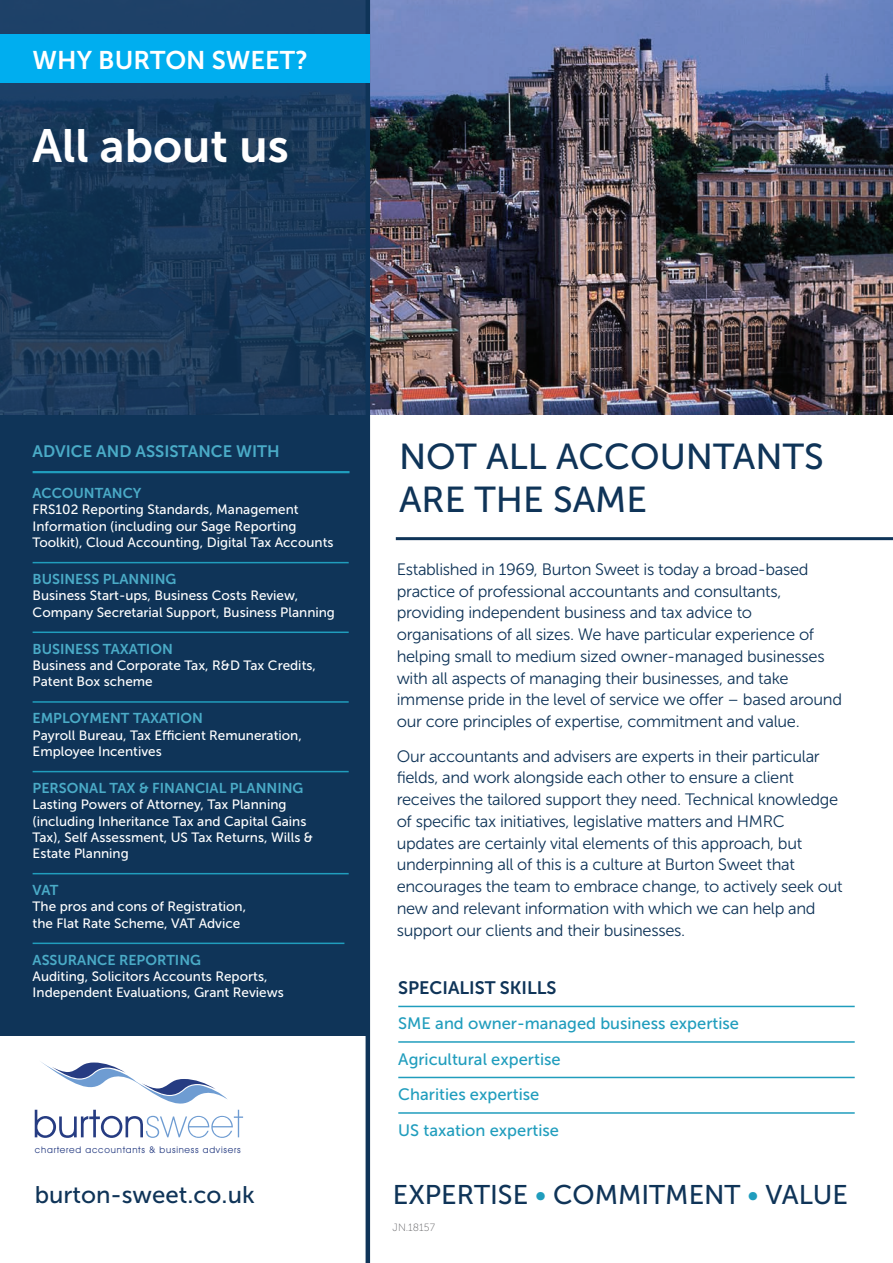
<style>
.page{position:relative;width:893px;height:1263px;background:#fff}
.page>*{position:absolute;margin:0;border:0;box-sizing:border-box;transform-origin:0 0}
.t1{font:46.5px "Museo Sans 700";color:#fff}
.t2{font:36px/43.2px "Museo Sans 500";color:#0f3458}
.t3{font:27px "Museo Sans 500";color:#0f3458}
.t4{font:25.5px "Museo Sans 700";color:#fff}
.t5{font:24px "Museo Sans 500";color:#0f3458}
.t6{font:18px "Museo Sans 700";color:#0f3458}
.t7{font:16.5px/21.8px "Museo Sans 300";letter-spacing:-.02em;color:#0f3458}
.t8{font:16.5px/35.5px "Museo Sans 500";color:#209dbd}
.t9{font:16.5px "Museo Sans 700";color:#4aabc7}
.t10{font:14.25px "Museo Sans 700";color:#4aabc7}
.t11{font:13.5px/16.2px "Museo Sans 500";color:#fff}
.t12{font:10.5px "Museo Sans 100";color:#636366}
.t13{font:9.15px "Avant Garde IT Cby BT";letter-spacing:.08em;color:#263c82}
.s1{color:#209dbd}
</style>
<div class="page">
<img style="left:370px;top:0;width:523px;height:415px">
<div style="left:0;top:415px;width:370px;height:620px;background:#0f3458"></div>
<svg style="left:0;top:0;width:366px;height:415px;background:#1a395b"></svg>
<svg style="left:35px;top:1061px;width:208px;height:77px"></svg>
<hr style="left:33px;top:471px;width:317px;height:2px;background:#209dbd">
<hr style="left:33px;top:562px;width:316px;height:1px;background:#209dbd">
<hr style="left:33px;top:631px;width:316px;height:2px;background:#209dbd">
<hr style="left:33px;top:701px;width:316px;height:2px;background:#209dbd">
<hr style="left:33px;top:771px;width:316px;height:1px;background:#209dbd">
<hr style="left:33px;top:873px;width:316px;height:1px;background:#209dbd">
<hr style="left:33px;top:942px;width:311px;height:2px;background:#209dbd">
<hr style="left:396px;top:537px;width:497px;height:3px;background:#0f3458">
<hr style="left:366px;top:0;width:4px;height:1263px;background:#0f3458">
<div style="left:0;top:34px;width:370px;height:48px;background:#00aeef"></div>
<hr style="left:398px;top:1006px;width:457px;height:1px;background:#209dbd">
<hr style="left:398px;top:1041px;width:457px;height:2px;background:#209dbd">
<hr style="left:398px;top:1077px;width:457px;height:1px;background:#209dbd">
<hr style="left:398px;top:1112px;width:457px;height:2px;background:#209dbd">
<h3 class="t4" style="left:33px;top:46px;width:277px">WHY BURTON SWEET?</h3>
<h1 class="t1" style="left:33px;top:120px;width:258px">All about us</h1>
<p class="t9" style="left:33px;top:442px;width:249px">ADVICE AND ASSISTANCE WITH</p>
<p class="t10" style="left:33px;top:485px;width:110px">ACCOUNTANCY</p>
<p class="t11" style="left:33px;top:502px;width:302px">FRS102 Reporting Standards, Management<br>Information (including our Sage Reporting<br>Toolkit), Cloud Accounting, Digital Tax Accounts</p>
<p class="t10" style="left:33px;top:571px;width:145px">BUSINESS PLANNING</p>
<p class="t11" style="left:33px;top:588px;width:304px">Business Start-ups, Business Costs Review,<br>Company Secretarial Support, Business Planning</p>
<p class="t10" style="left:33px;top:641px;width:142px">BUSINESS TAXATION</p>
<p class="t11" style="left:33px;top:657px;width:285px">Business and Corporate Tax, R&amp;D Tax Credits,<br>Patent Box scheme</p>
<p class="t10" style="left:33px;top:711px;width:172px">EMPLOYMENT TAXATION</p>
<p class="t11" style="left:33px;top:727px;width:271px">Payroll Bureau, Tax Efficient Remuneration,<br>Employee Incentives</p>
<p class="t10" style="left:33px;top:780px;width:272px">PERSONAL TAX &amp; FINANCIAL PLANNING</p>
<p class="t11" style="left:33px;top:797px;width:282px">Lasting Powers of Attorney, Tax Planning (including Inheritance Tax and Capital Gains Tax), Self Assessment, US Tax Returns, Wills &amp; Estate Planning</p>
<p class="t10" style="left:33px;top:882px;width:27px">VAT</p>
<p class="t11" style="left:33px;top:899px;width:215px">The pros and cons of Registration, the Flat Rate Scheme, VAT Advice</p>
<p class="t10" style="left:33px;top:952px;width:170px">ASSURANCE REPORTING</p>
<p class="t11" style="left:33px;top:968px;width:253px">Auditing, Solicitors Accounts Reports,<br>Independent Evaluations, Grant Reviews</p>
<p class="t13" style="left:35px;top:1144px;width:207px">chartered accountants &amp; business advisers</p>
<h3 class="t5" style="left:35px;top:1181px;width:221px">burton-sweet.co.uk</h3>
<h2 class="t2" style="left:399px;top:435px;width:426px">NOT ALL ACCOUNTANTS<br>ARE THE SAME</h2>
<p class="t7" style="left:397px;top:558px;width:447px">Established in 1969, Burton Sweet is today a broad-based practice of professional accountants and consultants, providing independent business and tax advice to organisations of all sizes. We have particular experience of helping small to medium sized owner-managed businesses with all aspects of managing their businesses, and take immense pride in the level of service we offer – based around our core principles of expertise, commitment and value.</p>
<p class="t7" style="left:397px;top:745px;width:447px">Our accountants and advisers are experts in their particular fields, and work alongside each other to ensure a client receives the tailored support they need. Technical knowledge of specific tax initiatives, legislative matters and HMRC updates are certainly vital elements of this approach, but underpinning all of this is a culture at Burton Sweet that encourages the team to embrace change, to actively seek out new and relevant information with which we can help and support our clients and their businesses.</p>
<p class="t6" style="left:398px;top:977px;width:160px">SPECIALIST SKILLS</p>
<p class="t8" style="left:398px;top:1006px;width:342px">SME and owner-managed business expertise<br>Agricultural expertise<br>Charities expertise<br>US taxation expertise</p>
<h3 class="t3" style="left:393px;top:1179px;width:456px">EXPERTISE <span class="s1">•</span> COMMITMENT <span class="s1">•</span> VALUE</h3>
<p class="t12" style="left:393px;top:1222px;width:44px">JN.18157</p>
</div>
